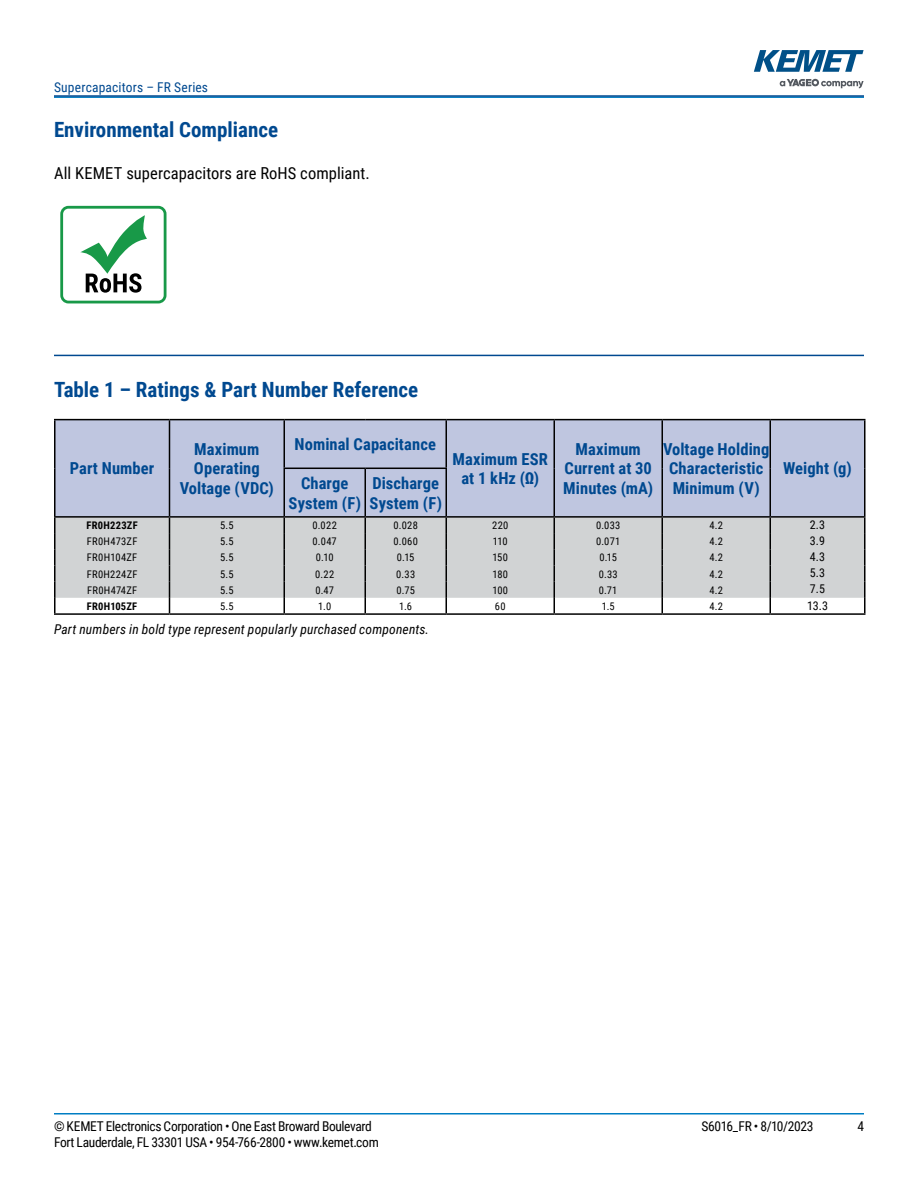
<style>
.page{position:relative;width:918px;height:1188px;background:#fff}
.page>*{position:absolute;margin:0;border:0;box-sizing:border-box;transform-origin:0 0}
.t1{font:700 21px "Roboto Condensed";color:#004990}
.t2{font:700 16.5px/19.8px "Roboto Condensed";letter-spacing:.005em;color:#004990;text-align:center}
.t3{font:16.5px "Roboto Condensed";letter-spacing:.005em;color:#000}
.t4{font:13.5px "Roboto Condensed";letter-spacing:-.025em;color:#000}
.t5{font:italic 13.5px "Roboto Condensed";letter-spacing:.01em;color:#000}
.t6{font:13.5px "Roboto Condensed";letter-spacing:.015em;color:#004990}
.t7{font:12px "Roboto Condensed";color:#000}
.t8{font:10.5px "Roboto Condensed";letter-spacing:.03em;color:#000}
.t9{font:700 10.5px "Roboto Condensed";letter-spacing:.025em;color:#000}
</style>
<div class="page">
<hr style="left:54px;top:1113px;width:810px;height:2px;background:#007dc3">
<hr style="left:54px;top:96px;width:810px;height:2px;background:#007dc3">
<svg style="left:780px;top:79px;width:84px;height:9px"></svg>
<svg style="left:754px;top:50px;width:110px;height:22px"></svg>
<hr style="left:54px;top:95px;width:810px;height:2px;background:#004990">
<hr style="left:54px;top:355px;width:810px;height:1px;background:#004990">
<div style="left:60px;top:206px;width:107px;height:97px;border:3px solid #189948;border-radius:7px"></div>
<svg style="left:80px;top:215px;width:67px;height:78px"></svg>
<div style="left:56px;top:420px;width:808px;height:96px;background:#bfc6e0"></div>
<hr style="left:770px;top:419px;width:96px;height:1px;background:#000">
<hr style="left:864px;top:420px;width:2px;height:48px;background:#000">
<hr style="left:864px;top:468px;width:2px;height:48px;background:#000">
<hr style="left:662px;top:419px;width:108px;height:1px;background:#000">
<hr style="left:770px;top:420px;width:1px;height:48px;background:#000">
<hr style="left:770px;top:468px;width:1px;height:48px;background:#000">
<hr style="left:554px;top:419px;width:108px;height:1px;background:#000">
<hr style="left:662px;top:420px;width:1px;height:48px;background:#000">
<hr style="left:662px;top:468px;width:1px;height:48px;background:#000">
<hr style="left:446px;top:419px;width:108px;height:1px;background:#000">
<hr style="left:554px;top:420px;width:1px;height:48px;background:#000">
<hr style="left:364px;top:469px;width:2px;height:47px;background:#000">
<hr style="left:446px;top:469px;width:1px;height:47px;background:#000">
<hr style="left:554px;top:468px;width:1px;height:48px;background:#000">
<hr style="left:170px;top:419px;width:114px;height:1px;background:#000">
<hr style="left:284px;top:469px;width:1px;height:47px;background:#000">
<hr style="left:54px;top:419px;width:116px;height:1px;background:#000">
<hr style="left:54px;top:420px;width:2px;height:48px;background:#000">
<hr style="left:169px;top:420px;width:1px;height:48px;background:#000">
<hr style="left:54px;top:468px;width:2px;height:48px;background:#000">
<hr style="left:169px;top:468px;width:1px;height:48px;background:#000">
<hr style="left:284px;top:419px;width:81px;height:1px;background:#000">
<hr style="left:284px;top:420px;width:1px;height:48px;background:#000">
<hr style="left:365px;top:419px;width:81px;height:1px;background:#000">
<hr style="left:446px;top:420px;width:1px;height:48px;background:#000">
<hr style="left:284px;top:468px;width:81px;height:1px;background:#000">
<hr style="left:365px;top:468px;width:82px;height:1px;background:#000">
<hr style="left:54px;top:516px;width:116px;height:2px;background:#000">
<hr style="left:170px;top:516px;width:114px;height:2px;background:#000">
<hr style="left:284px;top:516px;width:81px;height:2px;background:#000">
<hr style="left:365px;top:516px;width:81px;height:2px;background:#000">
<hr style="left:446px;top:516px;width:108px;height:2px;background:#000">
<hr style="left:554px;top:516px;width:108px;height:2px;background:#000">
<hr style="left:662px;top:516px;width:108px;height:2px;background:#000">
<hr style="left:770px;top:516px;width:96px;height:2px;background:#000">
<hr style="left:54px;top:613px;width:116px;height:2px;background:#000">
<hr style="left:170px;top:613px;width:114px;height:2px;background:#000">
<hr style="left:284px;top:613px;width:81px;height:2px;background:#000">
<hr style="left:365px;top:613px;width:81px;height:2px;background:#000">
<hr style="left:446px;top:613px;width:108px;height:2px;background:#000">
<hr style="left:554px;top:613px;width:108px;height:2px;background:#000">
<hr style="left:662px;top:613px;width:108px;height:2px;background:#000">
<hr style="left:770px;top:613px;width:96px;height:2px;background:#000">
<svg style="left:54px;top:518px;width:812px;height:96px"></svg>
<p class="t6" style="left:54px;top:78px;width:156px">Supercapacitors – FR Series</p>
<p class="t1" style="left:54px;top:115px;width:226px">Environmental Compliance</p>
<p class="t3" style="left:54px;top:162px;width:317px">All KEMET supercapacitors are RoHS compliant.</p>
<p class="t1" style="left:54px;top:374px;width:366px">Table 1 – Ratings &amp; Part Number Reference</p>
<p class="t2" style="left:70px;top:458px;width:86px">Part Number</p>
<p class="t2" style="left:180px;top:438px;width:96px">Maximum<br>Operating<br>Voltage (VDC)</p>
<p class="t2" style="left:295px;top:434px;width:143px">Nominal Capacitance</p>
<p class="t2" style="left:289px;top:473px;width:74px">Charge<br>System (F)</p>
<p class="t2" style="left:369px;top:473px;width:74px;text-align:left">Discharge<br>System (F)</p>
<p class="t2" style="left:453px;top:448px;width:97px">Maximum ESR at 1 kHz (Ω)</p>
<p class="t2" style="left:563px;top:438px;width:92px">Maximum<br>Current at 30<br>Minutes (mA)</p>
<p class="t2" style="left:663px;top:438px;width:108px">Voltage Holding<br>Characteristic<br>Minimum (V)</p>
<p class="t2" style="left:783px;top:458px;width:70px">Weight (g)</p>
<p class="t9" style="left:87px;top:518px;width:53px">FR0H223ZF</p>
<p class="t8" style="left:220px;top:518px;width:15px">5.5</p>
<p class="t8" style="left:313px;top:518px;width:26px">0.022</p>
<p class="t8" style="left:394px;top:518px;width:26px">0.028</p>
<p class="t8" style="left:492px;top:518px;width:18px">220</p>
<p class="t8" style="left:596px;top:518px;width:26px">0.033</p>
<p class="t8" style="left:710px;top:518px;width:15px">4.2</p>
<p class="t7" style="left:810px;top:516px;width:17px">2.3</p>
<p class="t8" style="left:87px;top:534px;width:52px">FR0H473ZF</p>
<p class="t8" style="left:220px;top:534px;width:15px">5.5</p>
<p class="t8" style="left:313px;top:534px;width:26px">0.047</p>
<p class="t8" style="left:394px;top:534px;width:26px">0.060</p>
<p class="t8" style="left:493px;top:534px;width:17px">110</p>
<p class="t8" style="left:596px;top:534px;width:26px">0.071</p>
<p class="t8" style="left:709px;top:534px;width:15px">4.2</p>
<p class="t7" style="left:810px;top:532px;width:17px">3.9</p>
<p class="t8" style="left:87px;top:550px;width:52px">FR0H104ZF</p>
<p class="t8" style="left:220px;top:550px;width:15px">5.5</p>
<p class="t8" style="left:316px;top:550px;width:19px">0.10</p>
<p class="t8" style="left:397px;top:550px;width:19px">0.15</p>
<p class="t8" style="left:492px;top:550px;width:17px">150</p>
<p class="t8" style="left:599px;top:550px;width:19px">0.15</p>
<p class="t8" style="left:710px;top:550px;width:15px">4.2</p>
<p class="t7" style="left:810px;top:548px;width:17px">4.3</p>
<p class="t8" style="left:87px;top:566px;width:52px">FR0H224ZF</p>
<p class="t8" style="left:220px;top:566px;width:15px">5.5</p>
<p class="t8" style="left:315px;top:566px;width:21px">0.22</p>
<p class="t8" style="left:396px;top:566px;width:20px">0.33</p>
<p class="t8" style="left:492px;top:566px;width:17px">180</p>
<p class="t8" style="left:599px;top:566px;width:20px">0.33</p>
<p class="t8" style="left:710px;top:566px;width:15px">4.2</p>
<p class="t7" style="left:810px;top:565px;width:17px">5.3</p>
<p class="t8" style="left:87px;top:583px;width:52px">FR0H474ZF</p>
<p class="t8" style="left:220px;top:583px;width:15px">5.5</p>
<p class="t8" style="left:315px;top:583px;width:20px">0.47</p>
<p class="t8" style="left:397px;top:583px;width:20px">0.75</p>
<p class="t8" style="left:492px;top:583px;width:17px">100</p>
<p class="t8" style="left:599px;top:583px;width:20px">0.71</p>
<p class="t8" style="left:710px;top:583px;width:15px">4.2</p>
<p class="t7" style="left:810px;top:581px;width:17px">7.5</p>
<p class="t9" style="left:87px;top:599px;width:52px">FR0H105ZF</p>
<p class="t8" style="left:220px;top:599px;width:15px">5.5</p>
<p class="t8" style="left:318px;top:599px;width:14px">1.0</p>
<p class="t8" style="left:399px;top:599px;width:14px">1.6</p>
<p class="t8" style="left:495px;top:599px;width:12px">60</p>
<p class="t8" style="left:602px;top:599px;width:14px">1.5</p>
<p class="t8" style="left:710px;top:599px;width:15px">4.2</p>
<p class="t7" style="left:807px;top:597px;width:22px">13.3</p>
<p class="t5" style="left:54px;top:620px;width:377px">Part numbers in bold type represent popularly purchased components.</p>
<p class="t4" style="left:54px;top:1116px;width:319px">© KEMET Electronics Corporation • One East Broward Boulevard</p>
<p class="t4" style="left:701px;top:1116px;width:114px">S6016_FR • 8/10/2023</p>
<p class="t4" style="left:857px;top:1116px;width:8px">4</p>
<p class="t4" style="left:54px;top:1133px;width:326px">Fort Lauderdale, FL 33301 USA • 954-766-2800 • www.kemet.com</p>
</div>
